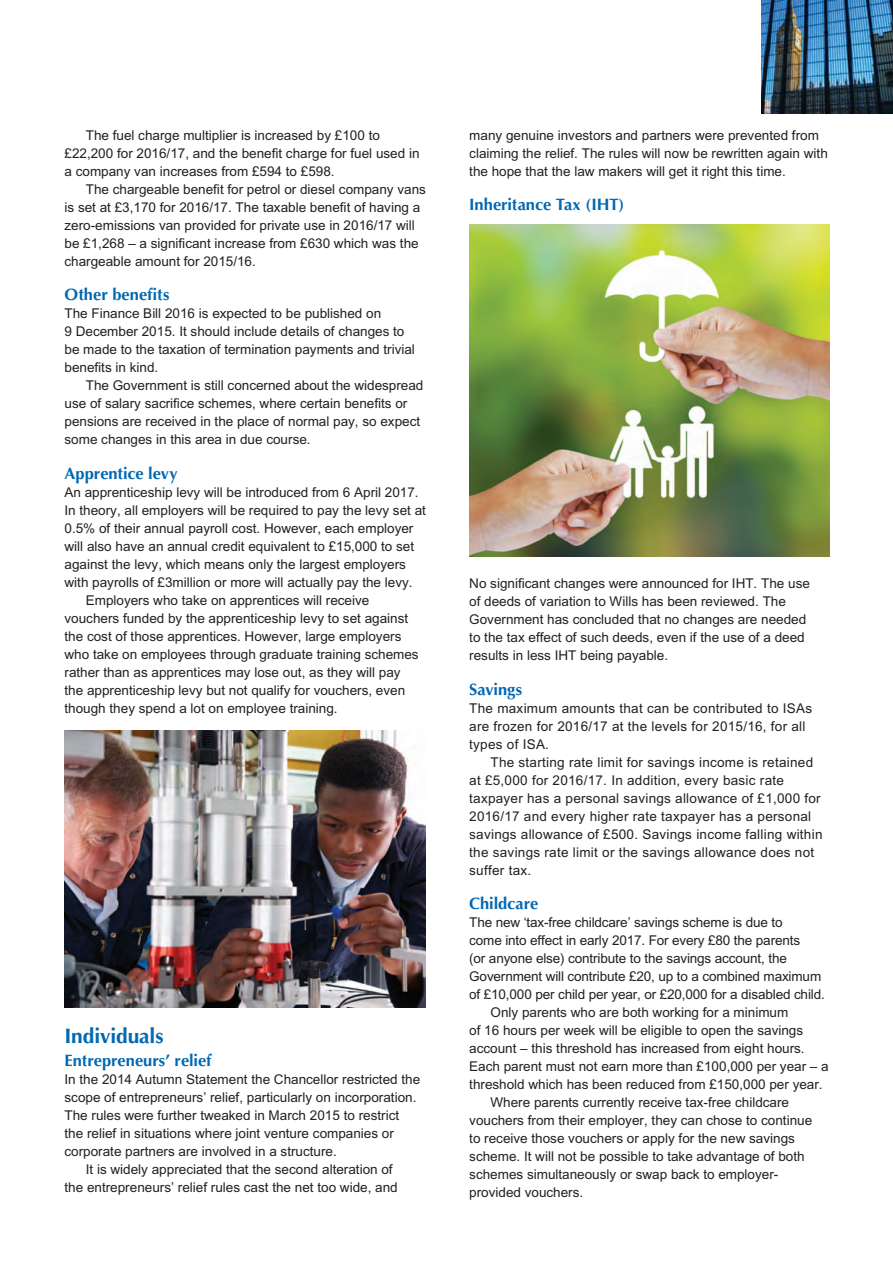
<style>
.page{position:relative;width:893px;height:1263px;background:#fff}
.page>*{position:absolute;margin:0;border:0;box-sizing:border-box;transform-origin:0 0}
.t1{font:700 21px "Optima";letter-spacing:-.005em;color:#0168b3}
.t2{font:700 16.5px "Optima";color:#0168b3}
.t3{font:13.5px/18px "M Arial";color:#231f20}
.t4{font:13.5px/18px "M Arial";letter-spacing:.02em;color:#231f20}
</style>
<div class="page">
<img style="left:761px;top:0;width:132px;height:113px">
<img style="left:65px;top:730px;width:361px;height:278px">
<img style="left:469px;top:224px;width:360px;height:333px">
<p class="t3" style="left:65px;top:126px;width:356px;text-indent:21px">The fuel charge multiplier is increased by £100 to £22,200 for 2016/17, and the benefit charge for fuel used in a company van increases from £594 to £598.</p>
<p class="t3" style="left:65px;top:180px;width:363px;text-indent:21px">The chargeable benefit for petrol or diesel company vans is set at £3,170 for 2016/17. The taxable benefit of having a zero-emissions van provided for private use in 2016/17 will be £1,268 – a significant increase from £630 which was the chargeable amount for 2015/16.</p>
<p class="t2" style="left:65px;top:285px;width:106px">Other benefits</p>
<p class="t3" style="left:65px;top:304px;width:352px">The Finance Bill 2016 is expected to be published on<br>9 December 2015. It should include details of changes to be made to the taxation of termination payments and trivial benefits in kind.</p>
<p class="t3" style="left:65px;top:376px;width:360px;text-indent:21px">The Government is still concerned about the widespread use of salary sacrifice schemes, where certain benefits or pensions are received in the place of normal pay, so expect some changes in this area in due course.</p>
<p class="t2" style="left:65px;top:464px;width:115px">Apprentice levy</p>
<p class="t3" style="left:65px;top:483px;width:356px">An apprenticeship levy will be introduced from 6 April 2017.</p>
<p class="t3" style="left:65px;top:501px;width:363px">In theory, all employers will be required to pay the levy set at</p>
<p class="t3" style="left:65px;top:519px;width:350px">0.5% of their annual payroll cost. However, each employer</p>
<p class="t3" style="left:65px;top:537px;width:351px">will also have an annual credit equivalent to £15,000 to set</p>
<p class="t3" style="left:65px;top:555px;width:343px">against the levy, which means only the largest employers</p>
<p class="t3" style="left:65px;top:573px;width:350px">with payrolls of £3million or more will actually pay the levy.</p>
<p class="t3" style="left:86px;top:591px;width:285px">Employers who take on apprentices will receive</p>
<p class="t3" style="left:65px;top:609px;width:345px">vouchers funded by the apprenticeship levy to set against</p>
<p class="t3" style="left:65px;top:627px;width:338px">the cost of those apprentices. However, large employers</p>
<p class="t3" style="left:65px;top:645px;width:356px">who take on employees through graduate training schemes</p>
<p class="t3" style="left:65px;top:663px;width:338px">rather than as apprentices may lose out, as they will pay</p>
<p class="t3" style="left:65px;top:681px;width:342px">the apprenticeship levy but not qualify for vouchers, even</p>
<p class="t3" style="left:65px;top:699px;width:275px">though they spend a lot on employee training.</p>
<h1 class="t1" style="left:65px;top:1023px;width:100px">Individuals</h1>
<p class="t2" style="left:65px;top:1050px;width:148px">Entrepreneurs’ relief</p>
<p class="t3" style="left:65px;top:1070px;width:357px">In the 2014 Autumn Statement the Chancellor restricted the</p>
<p class="t3" style="left:65px;top:1088px;width:353px">scope of entrepreneurs’ relief, particularly on incorporation.</p>
<p class="t3" style="left:65px;top:1106px;width:336px">The rules were further tweaked in March 2015 to restrict</p>
<p class="t3" style="left:65px;top:1124px;width:331px">the relief in situations where joint venture companies or</p>
<p class="t3" style="left:65px;top:1142px;width:274px">corporate partners are involved in a structure.</p>
<p class="t3" style="left:86px;top:1160px;width:308px">It is widely appreciated that the second alteration of</p>
<p class="t3" style="left:65px;top:1178px;width:335px">the entrepreneurs’ relief rules cast the net too wide, and</p>
<p class="t3" style="left:469px;top:126px;width:360px">many genuine investors and partners were prevented from claiming the relief. The rules will now be rewritten again with the hope that the law makers will get it right this time.</p>
<p class="t2" style="left:469px;top:195px;width:157px">Inheritance Tax (IHT)</p>
<p class="t3" style="left:469px;top:574px;width:342px">No significant changes were announced for IHT. The use of deeds of variation to Wills has been reviewed. The Government has concluded that no changes are needed to the tax effect of such deeds, even if the use of a deed results in less IHT being payable.</p>
<p class="t2" style="left:469px;top:680px;width:54px">Savings</p>
<p class="t4" style="left:469px;top:699px;width:344px">The maximum amounts that can be contributed to ISAs are frozen for 2016/17 at the levels for 2015/16, for all types of ISA.</p>
<p class="t4" style="left:469px;top:753px;width:355px;text-indent:21px">The starting rate limit for savings income is retained at £5,000 for 2016/17. In addition, every basic rate taxpayer has a personal savings allowance of £1,000 for 2016/17 and every higher rate taxpayer has a personal savings allowance of £500. Savings income falling within the savings rate limit or the savings allowance does not suffer tax.</p>
<p class="t2" style="left:469px;top:894px;width:71px">Childcare</p>
<p class="t3" style="left:469px;top:913px;width:315px">The new ‘tax-free childcare’ savings scheme is due to</p>
<p class="t3" style="left:469px;top:931px;width:332px">come into effect in early 2017. For every £80 the parents</p>
<p class="t3" style="left:469px;top:949px;width:319px">(or anyone else) contribute to the savings account, the</p>
<p class="t3" style="left:469px;top:967px;width:353px">Government will contribute £20, up to a combined maximum</p>
<p class="t3" style="left:469px;top:985px;width:357px">of £10,000 per child per year, or £20,000 for a disabled child.</p>
<p class="t3" style="left:490px;top:1003px;width:299px">Only parents who are both working for a minimum</p>
<p class="t3" style="left:469px;top:1021px;width:335px">of 16 hours per week will be eligible to open the savings</p>
<p class="t3" style="left:469px;top:1039px;width:337px">account – this threshold has increased from eight hours.</p>
<p class="t3" style="left:469px;top:1057px;width:361px">Each parent must not earn more than £100,000 per year – a</p>
<p class="t3" style="left:469px;top:1075px;width:355px">threshold which has been reduced from £150,000 per year.</p>
<p class="t3" style="left:490px;top:1093px;width:300px">Where parents currently receive tax-free childcare</p>
<p class="t3" style="left:469px;top:1111px;width:344px">vouchers from their employer, they can chose to continue</p>
<p class="t3" style="left:469px;top:1129px;width:327px">to receive those vouchers or apply for the new savings</p>
<p class="t3" style="left:469px;top:1147px;width:337px">scheme. It will not be possible to take advantage of both</p>
<p class="t3" style="left:469px;top:1165px;width:311px">schemes simultaneously or swap back to employer-</p>
<p class="t3" style="left:469px;top:1183px;width:116px">provided vouchers.</p>
</div>
